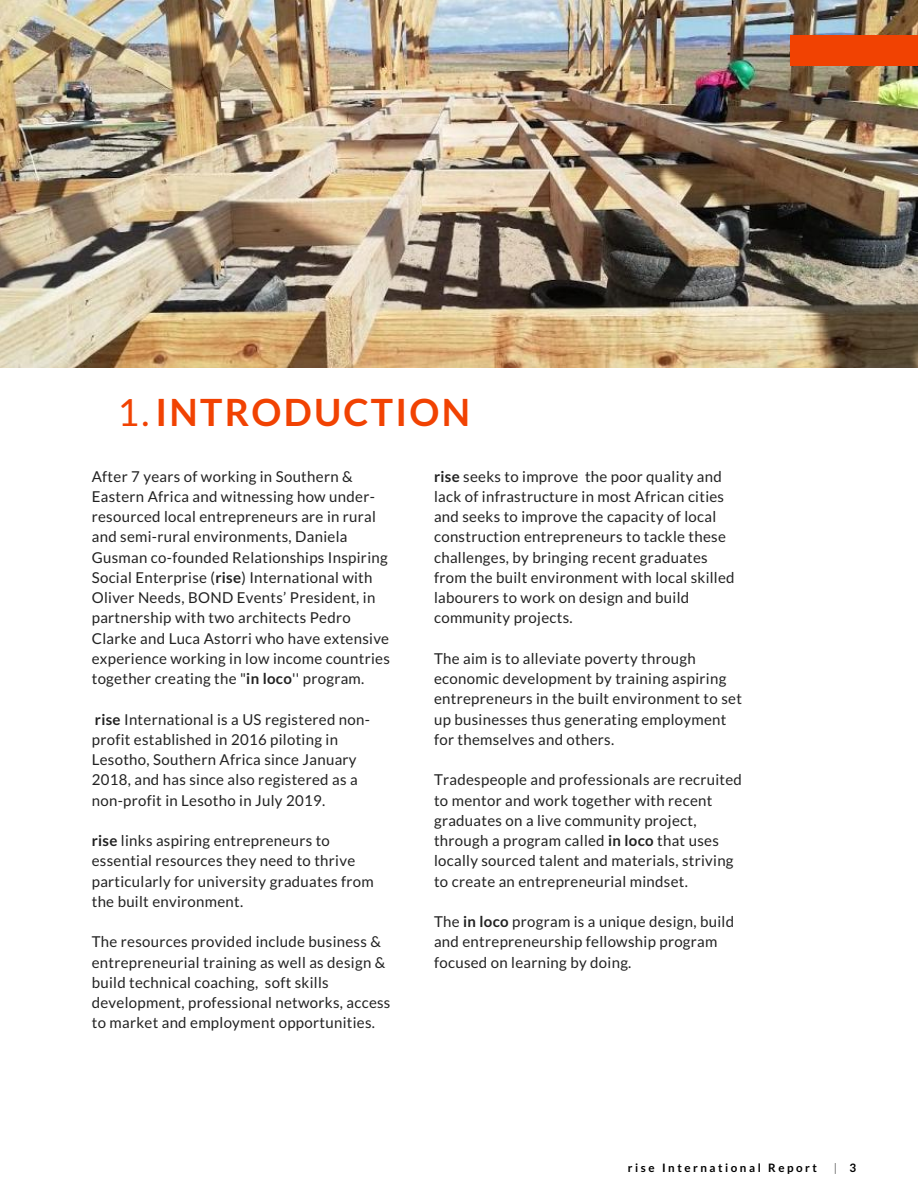
<style>
.page{position:relative;width:918px;height:1188px;background:#fff}
.page>*{position:absolute;margin:0;border:0;box-sizing:border-box;transform-origin:0 0}
.t1{font:700 37.5px "Lato";letter-spacing:.06em;color:#f14202}
.t2{font:15px/20.2px "Lato";letter-spacing:.02em;color:#222}
.t3{font:700 11.55px "Lato";letter-spacing:.22em;color:#000}
.t4{font:700 11.55px "Lato";color:#8a8a8a}
.s1{font-weight:400}
.s2{font-weight:700}
.s3{color:#000}
</style>
<div class="page">
<img style="left:0;top:0;width:918px;height:367px">
<div style="left:790px;top:35px;width:128px;height:31px;background:#f14202"></div>
<h1 class="t1" style="left:118px;top:389px;width:354px"><span class="s1">1.</span>INTRODUCTION</h1>
<p class="t2" style="left:92px;top:466px;width:300px">After 7 years of working in Southern &amp; Eastern Africa and witnessing how under&shy;resourced local entrepreneurs are in rural and semi-rural environments, Daniela Gusman co-founded Relationships Inspiring Social Enterprise (<span class="s2">rise</span>) International with Oliver Needs, BOND Events’ President, in partnership with two architects Pedro Clarke and Luca Astorri who have extensive experience working in low income countries together creating the "<span class="s2">in loco</span>'' program.</p>
<p class="t2" style="left:92px;top:709px;width:280px"><span class="s2">rise</span> International is a US registered non&shy;profit established in 2016 piloting in Lesotho, Southern Africa since January 2018, and has since also registered as a non-profit in Lesotho in July 2019.</p>
<p class="t2" style="left:92px;top:830px;width:284px"><span class="s2">rise</span> links aspiring entrepreneurs to essential resources they need to thrive particularly for university graduates from the built environment.</p>
<p class="t2" style="left:92px;top:931px;width:300px">The resources provided include business &amp; entrepreneurial training as well as design &amp; build technical coaching, soft skills development, professional networks, access to market and employment opportunities.</p>
<p class="t2" style="left:434px;top:466px;width:302px"><span class="s2">rise</span> seeks to improve the poor quality and lack of infrastructure in most African cities and seeks to improve the capacity of local construction entrepreneurs to tackle these challenges, by bringing recent graduates from the built environment with local skilled labourers to work on design and build community projects.</p>
<p class="t2" style="left:434px;top:648px;width:309px">The aim is to alleviate poverty through economic development by training aspiring entrepreneurs in the built environment to set up businesses thus generating employment for themselves and others.</p>
<p class="t2" style="left:434px;top:769px;width:309px">Tradespeople and professionals are recruited to mentor and work together with recent graduates on a live community project, through a program called <span class="s2">in loco</span> that uses locally sourced talent and materials, striving to create an entrepreneurial mindset.</p>
<p class="t2" style="left:434px;top:911px;width:302px">The <span class="s2">in loco</span> program is a unique design, build and entrepreneurship fellowship program focused on learning by doing.</p>
<p class="t3" style="left:628px;top:1161px;width:191px">rise International Report</p>
<p class="t4" style="left:834px;top:1161px;width:24px">| <span class="s3">3</span></p>
</div>
